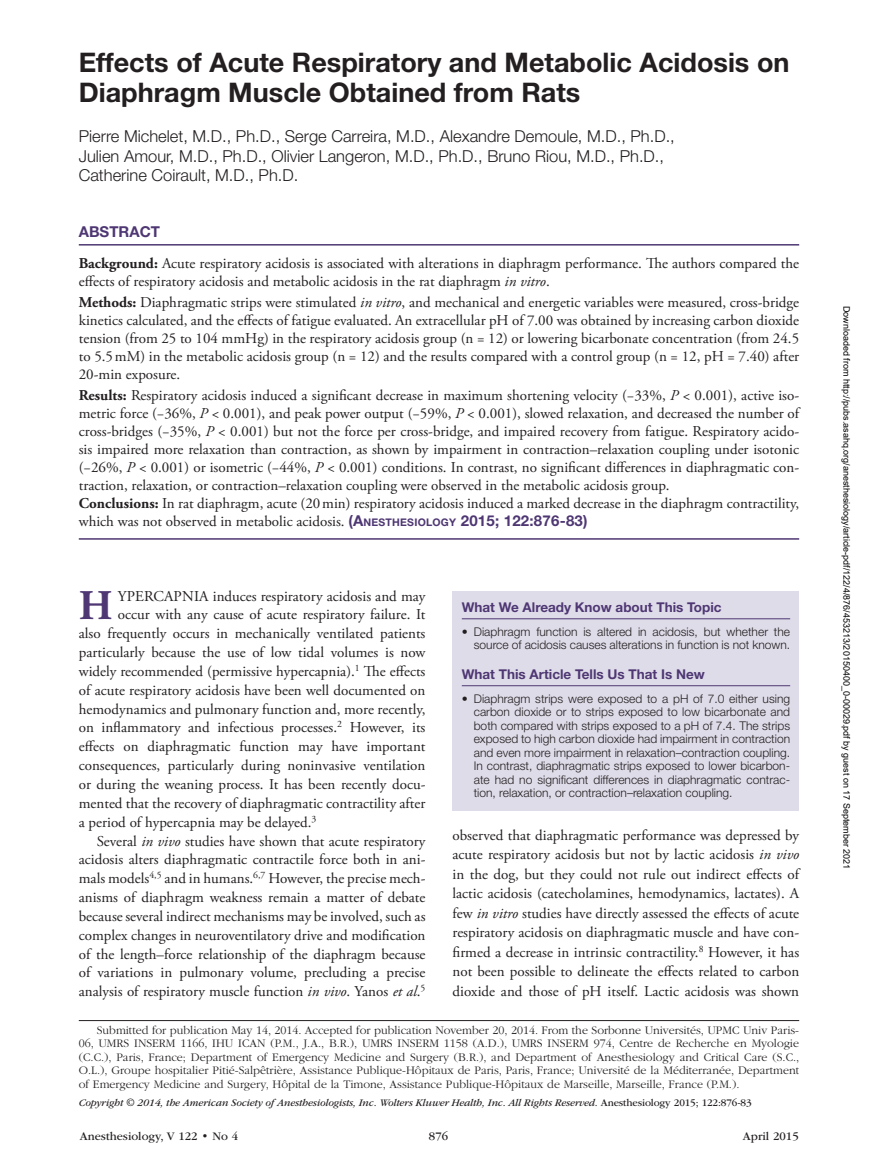
<style>
.page{position:relative;width:878px;height:1175px;background:#fff}
.page>*{position:absolute;margin:0;border:0;box-sizing:border-box;transform-origin:0 0}
.t1{font:700 42.15px "Adobe Garamond Pro";color:#4e3773}
.t2{font:700 27px/30px "Helvetica Neue LT Std";color:#231f20}
.t3{font:300 16.5px/19.5px "Helvetica Neue LT Std";color:#231f20}
.t4{font:15px/18px "Adobe Garamond Pro";color:#231f20;text-align:justify}
.t5{font:700 15px "Helvetica Neue LT Std";color:#4e3773}
.t6{font:700 13.5px "Helvetica Neue LT Std";color:#4e3773}
.t7{font:300 12px/13.5px "ITC Garamond Std";color:#231f20;text-align:justify}
.t8{font:300 12px/13.5px "Helvetica Neue LT Std";color:#231f20;text-align:right}
.t9{font:12px "ITC Garamond Std";color:#231f20}
.t10{font:italic 10.5px "ITC Garamond Std";letter-spacing:-.01em;color:#231f20}
.t11{font:9px "Arial";color:#000}
.s1{font-weight:700}
.s2{font-style:italic}
.s3{font-family:"Helvetica Neue LT Std";font-weight:700;color:#4e3773}
.s4{font-family:"Helvetica Neue LT Std";font-weight:700;font-size:10.5px;color:#4e3773}
.s5{font-style:normal}
</style>
<div class="page">
<div style="left:452px;top:591px;width:347px;height:219px;background:#dfdce9"></div>
<hr style="left:462px;top:618px;width:328px;height:1px;background:#4e3773">
<hr style="left:462px;top:685px;width:328px;height:1px;background:#4e3773">
<hr style="left:79px;top:244px;width:720px;height:1px;background:#4e3773">
<hr style="left:79px;top:538px;width:720px;height:1px;background:#4e3773">
<hr style="left:79px;top:1020px;width:720px;height:1px;background:#231f20">
<h2 class="t2" style="left:79px;top:47px;width:712px">Effects of Acute Respiratory and Metabolic Acidosis on<br>Diaphragm Muscle Obtained from Rats</h2>
<p class="t3" style="left:79px;top:126px;width:597px">Pierre Michelet, M.D., Ph.D., Serge Carreira, M.D., Alexandre Demoule, M.D., Ph.D.,<br>Julien Amour, M.D., Ph.D., Olivier Langeron, M.D., Ph.D., Bruno Riou, M.D., Ph.D.,<br>Catherine Coirault, M.D., Ph.D.</p>
<p class="t5" style="left:79px;top:222px;width:83px">ABSTRACT</p>
<p class="t4" style="left:79px;top:255px;width:721px"><span class="s1">Background:</span> Acute respiratory acidosis is associated with alterations in diaphragm performance. The authors compared the effects of respiratory acidosis and metabolic acidosis in the rat diaphragm <span class="s2">in vitro</span>.</p>
<p class="t4" style="left:79px;top:294px;width:722px"><span class="s1">Methods:</span> Diaphragmatic strips were stimulated <span class="s2">in vitro</span>, and mechanical and energetic variables were measured, cross-bridge kinetics calculated, and the effects of fatigue evaluated. An extracellular pH of 7.00 was obtained by increasing carbon dioxide tension (from 25 to 104 mmHg) in the respiratory acidosis group (n = 12) or lowering bicarbonate concentration (from 24.5 to 5.5mM) in the metabolic acidosis group (n = 12) and the results compared with a control group (n = 12, pH = 7.40) after 20-min exposure.</p>
<p class="t4" style="left:79px;top:387px;width:722px;text-align:left"><span class="s1">Results:</span> Respiratory acidosis induced a significant decrease in maximum shortening velocity (−33%, <span class="s2">P</span> &lt; 0.001), active iso&shy;metric force (−36%, <span class="s2">P</span> &lt; 0.001), and peak power output (−59%, <span class="s2">P</span> &lt; 0.001), slowed relaxation, and decreased the number of cross-bridges (−35%, <span class="s2">P</span> &lt; 0.001) but not the force per cross-bridge, and impaired recovery from fatigue. Respiratory acido&shy;sis impaired more relaxation than contraction, as shown by impairment in contraction–relaxation coupling under isotonic (−26%, <span class="s2">P</span> &lt; 0.001) or isometric (−44%, <span class="s2">P</span> &lt; 0.001) conditions. In contrast, no significant differences in diaphragmatic con&shy;traction, relaxation, or contraction–relaxation coupling were observed in the metabolic acidosis group.<br><span class="s1">Conclusions:</span> In rat diaphragm, acute (20min) respiratory acidosis induced a marked decrease in the diaphragm contractility, which was not observed in metabolic acidosis. <span class="s3">(A</span><span class="s4">NESTHESIOLOGY</span> <span class="s3">2015; 122:876-83)</span></p>
<h1 class="t1" style="left:79px;top:581px;width:35px">H</h1>
<p class="t4" style="left:118px;top:588px;width:309px">YPERCAPNIA induces respiratory acidosis and may</p>
<p class="t4" style="left:118px;top:606px;width:309px">occur with any cause of acute respiratory failure. It</p>
<p class="t4" style="left:79px;top:625px;width:348px">also frequently occurs in mechanically ventilated patients</p>
<p class="t4" style="left:79px;top:644px;width:348px">particularly because the use of low tidal volumes is now</p>
<p class="t4" style="left:79px;top:662px;width:348px">widely recommended (permissive hypercapnia).<sup>1</sup> The effects</p>
<p class="t4" style="left:79px;top:681px;width:348px">of acute respiratory acidosis have been well documented on</p>
<p class="t4" style="left:79px;top:700px;width:348px">hemodynamics and pulmonary function and, more recently,</p>
<p class="t4" style="left:79px;top:719px;width:348px">on inflammatory and infectious processes.<sup>2</sup> However, its</p>
<p class="t4" style="left:79px;top:738px;width:348px">effects on diaphragmatic function may have important</p>
<p class="t4" style="left:79px;top:757px;width:348px">consequences, particularly during noninvasive ventilation</p>
<p class="t4" style="left:79px;top:775px;width:348px">or during the weaning process. It has been recently docu-</p>
<p class="t4" style="left:79px;top:794px;width:348px">mented that the recovery of diaphragmatic contractility after</p>
<p class="t4" style="left:79px;top:813px;width:239px">a period of hypercapnia may be delayed.<sup>3</sup></p>
<p class="t4" style="left:97px;top:832px;width:330px">Several <span class="s2">in vivo</span> studies have shown that acute respiratory</p>
<p class="t4" style="left:79px;top:851px;width:348px">acidosis alters diaphragmatic contractile force both in ani-</p>
<p class="t4" style="left:79px;top:870px;width:348px">mals models<sup>4,5</sup> and in humans.<sup>6,7</sup> However, the precise mech-</p>
<p class="t4" style="left:79px;top:888px;width:348px">anisms of diaphragm weakness remain a matter of debate</p>
<p class="t4" style="left:79px;top:907px;width:348px">because several indirect mechanisms may be involved, such as</p>
<p class="t4" style="left:79px;top:926px;width:348px">complex changes in neuroventilatory drive and modification</p>
<p class="t4" style="left:79px;top:945px;width:348px">of the length–force relationship of the diaphragm because</p>
<p class="t4" style="left:79px;top:964px;width:348px">of variations in pulmonary volume, precluding a precise</p>
<p class="t4" style="left:79px;top:983px;width:348px">analysis of respiratory muscle function <span class="s2">in vivo</span>. Yanos <span class="s2">et al</span>.<sup>5</sup></p>
<p class="t6" style="left:462px;top:599px;width:261px">What We Already Know about This Topic</p>
<p class="t8" style="left:462px;top:624px;width:330px">• Diaphragm function is altered in acidosis, but whether the source of acidosis causes alterations in function is not known.</p>
<p class="t6" style="left:462px;top:666px;width:244px">What This Article Tells Us That Is New</p>
<p class="t8" style="left:473px;top:691px;width:318px;text-align:justify;text-indent:-12px">• Diaphragm strips were exposed to a pH of 7.0 either using carbon dioxide or to strips exposed to low bicarbonate and both compared with strips exposed to a pH of 7.4. The strips exposed to high carbon dioxide had impairment in contraction and even more impairment in relaxation–contraction coupling.<br>In contrast, diaphragmatic strips exposed to lower bicarbon&shy;ate had no significant differences in diaphragmatic contrac&shy;tion, relaxation, or contraction–relaxation coupling.</p>
<p class="t4" style="left:452px;top:825px;width:348px;line-height:19.5px">observed that diaphragmatic performance was depressed by acute respiratory acidosis but not by lactic acidosis <span class="s2">in vivo </span>in the dog, but they could not rule out indirect effects of lactic acidosis (catecholamines, hemodynamics, lactates). A few <span class="s2">in vitro</span> studies have directly assessed the effects of acute respiratory acidosis on diaphragmatic muscle and have con&shy;firmed a decrease in intrinsic contractility.<sup>8</sup> However, it has not been possible to delineate the effects related to carbon dioxide and those of pH itself. Lactic acidosis was shown</p>
<p class="t7" style="left:79px;top:1023px;width:722px;text-indent:18px">Submitted for publication May 14, 2014. Accepted for publication November 20, 2014. From the Sorbonne Universités, UPMC Univ Paris-06, UMRS INSERM 1166, IHU ICAN (P.M., J.A., B.R.), UMRS INSERM 1158 (A.D.), UMRS INSERM 974, Centre de Recherche en Myologie (C.C.), Paris, France; Department of Emergency Medicine and Surgery (B.R.), and Department of Anesthesiology and Critical Care (S.C., O.L.), Groupe hospitalier Pitié-Salpêtrière, Assistance Publique-Hôpitaux de Paris, Paris, France; Université de la Méditerranée, Department of Emergency Medicine and Surgery, Hôpital de la Timone, Assistance Publique-Hôpitaux de Marseille, Marseille, France (P.M.).</p>
<p class="t10" style="left:79px;top:1096px;width:674px">Copyright © 2014, the American Society of Anesthesiologists, Inc. Wolters Kluwer Health, Inc. All Rights Reserved. <span class="s5">Anesthesiology 2015; 122:876-83</span></p>
<p class="t9" style="left:80px;top:1130px;width:160px">Anesthesiology, V 122 • No 4</p>
<p class="t9" style="left:429px;top:1130px;width:21px">876</p>
<p class="t9" style="left:742px;top:1130px;width:57px">April 2015</p>
<p class="t11" style="left:850px;top:306px;width:565px;rotate:90deg">Downloaded from http://pubs.asahq.org/anesthesiology/article-pdf/122/4/876/453213/20150400_0-00029.pdf by guest on 17 September 2021</p>
</div>
